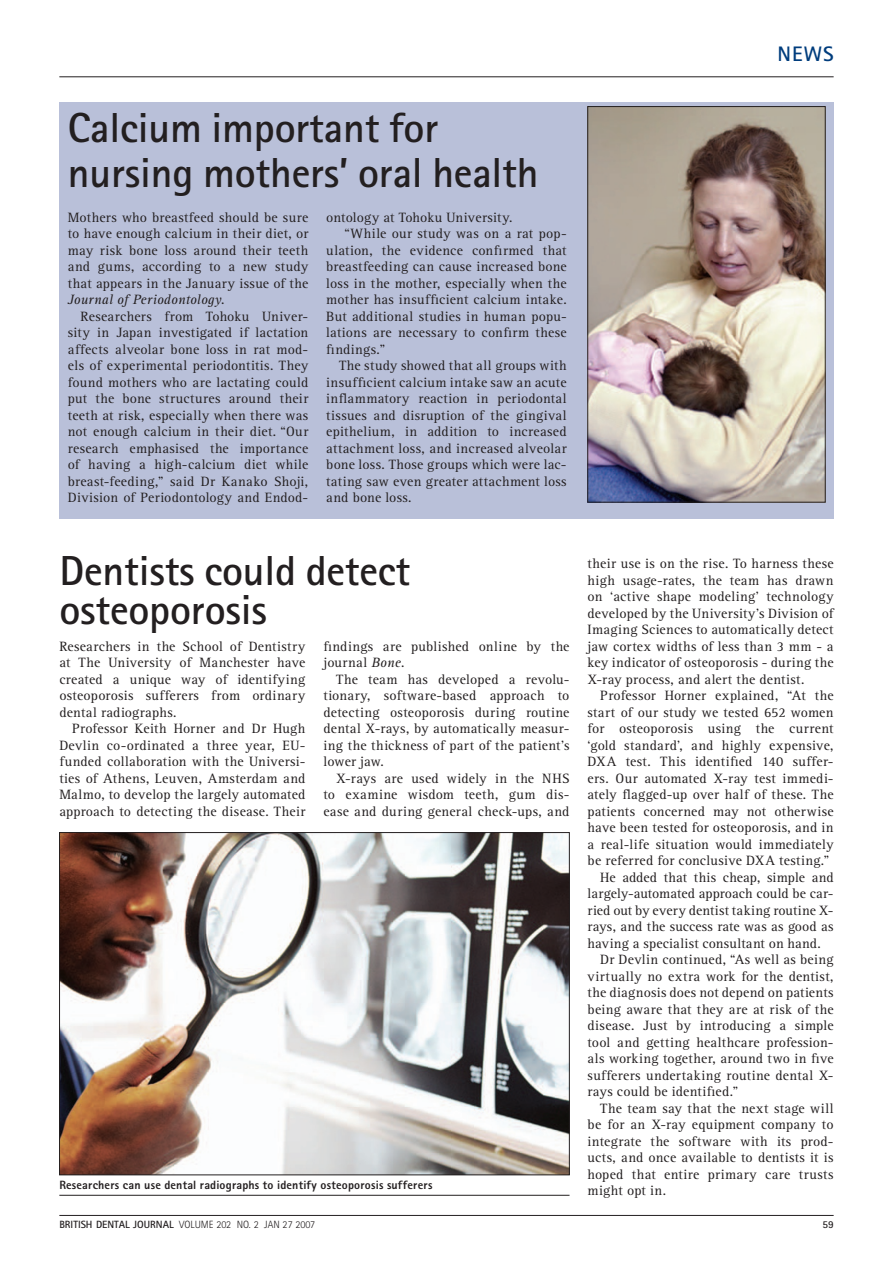
<style>
.page{position:relative;width:893px;height:1263px;background:#fff}
.page>*{position:absolute;margin:0;border:0;box-sizing:border-box;transform-origin:0 0}
.t1{font:700 42px/45px "Rotis Sans Serif";letter-spacing:-.005em;color:#231f20}
.t2{font:700 21px "Rotis Sans Serif";color:#013d7d}
.t3{font:13.95px/16.5px "Rotis Serif";letter-spacing:.02em;color:#231f20;text-align:justify}
.t4{font:13.95px "Rotis Serif";color:#231f20}
.t5{font:800 12px "Rotis Sans Serif";letter-spacing:.015em;color:#231f20}
.t6{font:300 10.5px "Rotis Sans Serif";color:#231f20}
.t7{font:700 10.5px "Rotis Sans Serif";color:#231f20}
.s1{font-style:italic}
.s2{font-weight:700}
</style>
<div class="page">
<hr style="left:59px;top:1215px;width:774px;height:1px;background:#231f20">
<hr style="left:59px;top:77px;width:774px;height:1px;background:#231f20">
<div style="left:59px;top:102px;width:774px;height:417px;background:#b9c0d9"></div>
<img style="left:589px;top:108px;width:234px;height:392px">
<div style="left:587px;top:106px;width:238px;height:396px;border:1px solid #231f20"></div>
<img style="left:61px;top:834px;width:506px;height:339px">
<hr style="left:59px;top:1195px;width:510px;height:1px;background:#231f20">
<h1 class="t1" style="left:68px;top:109px;width:472px">Calcium important for nursing mothers’ oral health</h1>
<p class="t3" style="left:68px;top:210px;width:242px">Mothers who breastfeed should be sure to have enough calcium in their diet, or may risk bone loss around their teeth and gums, according to a new study that appears in the January issue of the <span class="s1">Journal of Periodontology</span>.</p>
<p class="t3" style="left:68px;top:309px;width:242px;text-indent:13px">Researchers from Tohoku Univer&shy;sity in Japan investigated if lactation affects alveolar bone loss in rat mod&shy;els of experimental periodontitis. They found mothers who are lactating could put the bone structures around their teeth at risk, especially when there was not enough calcium in their diet. “Our research emphasised the importance of having a high-calcium diet while breast-feeding,” said Dr Kanako Shoji, Division of Periodontology and Endod-</p>
<p class="t4" style="left:326px;top:212px;width:187px">ontology at Tohoku University.</p>
<p class="t3" style="left:344px;top:227px;width:224px">“While our study was on a rat pop-</p>
<p class="t3" style="left:326px;top:243px;width:242px">ulation, the evidence confirmed that</p>
<p class="t3" style="left:326px;top:260px;width:242px">breastfeeding can cause increased bone</p>
<p class="t3" style="left:326px;top:276px;width:242px">loss in the mother, especially when the</p>
<p class="t3" style="left:326px;top:293px;width:242px">mother has insufficient calcium intake.</p>
<p class="t3" style="left:326px;top:309px;width:242px">But additional studies in human popu-</p>
<p class="t3" style="left:326px;top:326px;width:242px">lations are necessary to confirm these</p>
<p class="t3" style="left:326px;top:342px;width:60px">findings.”</p>
<p class="t3" style="left:339px;top:359px;width:229px">The study showed that all groups with</p>
<p class="t3" style="left:326px;top:375px;width:242px">insufficient calcium intake saw an acute</p>
<p class="t3" style="left:326px;top:392px;width:242px">inflammatory reaction in periodontal</p>
<p class="t3" style="left:326px;top:408px;width:242px">tissues and disruption of the gingival</p>
<p class="t3" style="left:326px;top:425px;width:242px">epithelium, in addition to increased</p>
<p class="t3" style="left:326px;top:441px;width:242px">attachment loss, and increased alveolar</p>
<p class="t3" style="left:326px;top:458px;width:242px">bone loss. Those groups which were lac-</p>
<p class="t3" style="left:326px;top:474px;width:242px">tating saw even greater attachment loss</p>
<p class="t3" style="left:326px;top:491px;width:87px">and bone loss.</p>
<h2 class="t2" style="left:777px;top:47px;width:58px">NEWS</h2>
<h1 class="t1" style="left:59px;top:556px;width:352px;line-height:39px">Dentists could detect osteoporosis</h1>
<p class="t3" style="left:59px;top:639px;width:247px">Researchers in the School of Dentistry at The University of Manchester have created a unique way of identifying osteoporosis sufferers from ordinary dental radiographs.</p>
<p class="t3" style="left:59px;top:722px;width:247px;text-indent:13px">Professor Keith Horner and Dr Hugh Devlin co-ordinated a three year, EU&shy;funded collaboration with the Universi&shy;ties of Athens, Leuven, Amsterdam and Malmo, to develop the largely automated approach to detecting the disease. Their</p>
<p class="t3" style="left:323px;top:639px;width:247px">findings are published online by the journal <span class="s1">Bone</span>.</p>
<p class="t3" style="left:323px;top:672px;width:247px;text-indent:13px">The team has developed a revolu&shy;tionary, software-based approach to detecting osteoporosis during routine dental X-rays, by automatically measur&shy;ing the thickness of part of the patient’s lower jaw.</p>
<p class="t3" style="left:323px;top:771px;width:247px;text-indent:13px">X-rays are used widely in the NHS to examine wisdom teeth, gum dis&shy;ease and during general check-ups, and</p>
<p class="t5" style="left:59px;top:1180px;width:374px">Researchers can use dental radiographs to identify osteoporosis sufferers</p>
<p class="t3" style="left:587px;top:557px;width:247px">their use is on the rise. To harness these high usage-rates, the team has drawn on ‘active shape modeling’ technology developed by the University’s Division of Imaging Sciences to automatically detect jaw cortex widths of less than 3 mm - a key indicator of osteoporosis - during the X-ray process, and alert the dentist.</p>
<p class="t3" style="left:600px;top:689px;width:235px">Professor Horner explained, “At the</p>
<p class="t3" style="left:587px;top:705px;width:247px">start of our study we tested 652 women</p>
<p class="t3" style="left:587px;top:722px;width:247px">for osteoporosis using the current</p>
<p class="t3" style="left:587px;top:738px;width:247px">‘gold standard’, and highly expensive,</p>
<p class="t3" style="left:587px;top:755px;width:247px">DXA test. This identified 140 suffer-</p>
<p class="t3" style="left:587px;top:771px;width:247px">ers. Our automated X-ray test immedi-</p>
<p class="t3" style="left:587px;top:788px;width:247px">ately flagged-up over half of these. The</p>
<p class="t3" style="left:587px;top:804px;width:247px">patients concerned may not otherwise</p>
<p class="t3" style="left:587px;top:821px;width:247px">have been tested for osteoporosis, and in</p>
<p class="t3" style="left:587px;top:837px;width:247px">a real-life situation would immediately</p>
<p class="t3" style="left:587px;top:854px;width:243px">be referred for conclusive DXA testing.”</p>
<p class="t4" style="left:600px;top:872px;width:235px">He added that this cheap, simple and</p>
<p class="t4" style="left:587px;top:889px;width:247px">largely-automated approach could be car-</p>
<p class="t3" style="left:587px;top:903px;width:247px">ried out by every dentist taking routine X-</p>
<p class="t3" style="left:587px;top:920px;width:247px">rays, and the success rate was as good as</p>
<p class="t3" style="left:587px;top:936px;width:235px">having a specialist consultant on hand.</p>
<p class="t3" style="left:600px;top:953px;width:235px">Dr Devlin continued, “As well as being</p>
<p class="t3" style="left:587px;top:969px;width:247px">virtually no extra work for the dentist,</p>
<p class="t3" style="left:587px;top:986px;width:247px">the diagnosis does not depend on patients</p>
<p class="t3" style="left:587px;top:1002px;width:247px">being aware that they are at risk of the</p>
<p class="t3" style="left:587px;top:1019px;width:247px">disease. Just by introducing a simple</p>
<p class="t3" style="left:587px;top:1035px;width:247px">tool and getting healthcare profession-</p>
<p class="t3" style="left:587px;top:1052px;width:247px">als working together, around two in five</p>
<p class="t3" style="left:587px;top:1068px;width:247px">sufferers undertaking routine dental X-</p>
<p class="t3" style="left:587px;top:1085px;width:152px">rays could be identified.”</p>
<p class="t3" style="left:600px;top:1101px;width:235px">The team say that the next stage will</p>
<p class="t3" style="left:587px;top:1118px;width:247px">be for an X-ray equipment company to</p>
<p class="t3" style="left:587px;top:1134px;width:247px">integrate the software with its prod-</p>
<p class="t3" style="left:587px;top:1151px;width:247px">ucts, and once available to dentists it is</p>
<p class="t3" style="left:587px;top:1167px;width:247px">hoped that entire primary care trusts</p>
<p class="t3" style="left:587px;top:1184px;width:80px">might opt in.</p>
<p class="t6" style="left:59px;top:1221px;width:257px"><span class="s2">BRITISH DENTAL JOURNAL</span> VOLUME 202 NO. 2 JAN 27 2007</p>
<p class="t7" style="left:822px;top:1221px;width:13px">59</p>
</div>
